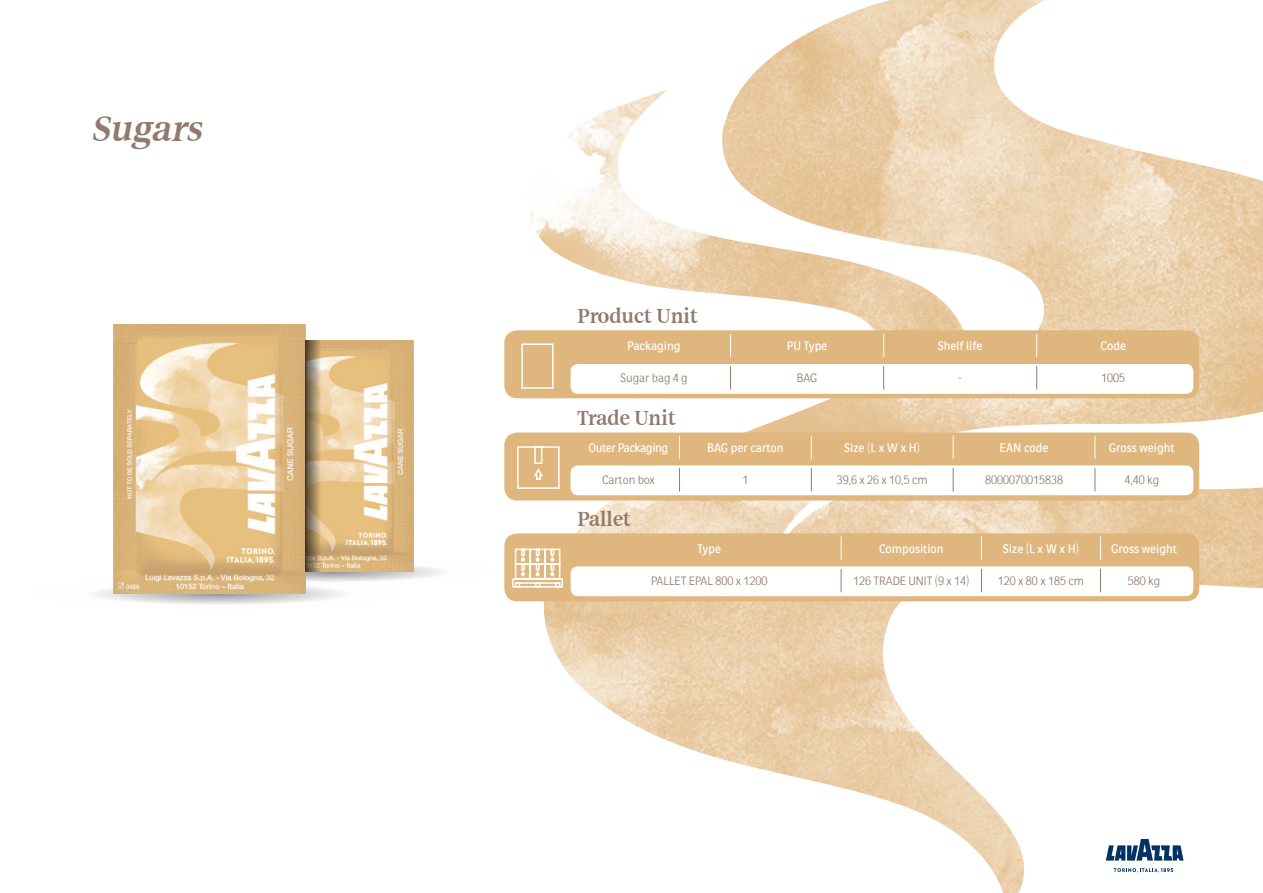
<style>
.page{position:relative;width:1263px;height:893px;background:#fff}
.page>*{position:absolute;margin:0;border:0;box-sizing:border-box;transform-origin:0 0}
.t1{font:italic 500 40.5px "LAVAZZ Atitle";color:#917a6d}
.t2{font:500 23.1px "LAVAZZ Atitle";color:#917a6d}
.t3{font:12px "LAVAZZ Atxt";color:#917a6d}
.t4{font:12px "LAVAZZ Atxtbook";color:#fff}
.t5{font:12px "LAVAZZ Atxtbook";letter-spacing:-.03em;color:#fff}
</style>
<div class="page">
<img style="left:525px;top:0;width:738px;height:893px">
<svg style="left:1114px;top:868px;width:59px;height:5px"></svg>
<svg style="left:1106px;top:839px;width:77px;height:22px"></svg>
<svg style="left:95px;top:566px;width:347px;height:39px"></svg>
<img style="left:320px;top:340px;width:94px;height:232px">
<img style="left:113px;top:324px;width:192px;height:269px">
<svg style="left:305px;top:340px;width:15px;height:232px;background:#907d5e"></svg>
<div style="left:504px;top:330px;width:695px;height:68px;background:#dfb77e;border-radius:13px"></div>
<div style="left:504px;top:432px;width:695px;height:68px;background:#dfb77e;border-radius:13px"></div>
<div style="left:504px;top:533px;width:695px;height:68px;background:#dfb77e;border-radius:13px"></div>
<div style="left:571px;top:364px;width:622px;height:30px;background:#fff;border-radius:7px"></div>
<div style="left:571px;top:465px;width:622px;height:30px;background:#fff;border-radius:7px"></div>
<div style="left:571px;top:566px;width:622px;height:30px;background:#fff;border-radius:7px"></div>
<svg style="left:730px;top:334px;width:1px;height:23px"></svg>
<svg style="left:883px;top:334px;width:1px;height:23px"></svg>
<svg style="left:1036px;top:334px;width:1px;height:23px"></svg>
<svg style="left:730px;top:366px;width:1px;height:23px"></svg>
<svg style="left:883px;top:366px;width:1px;height:23px"></svg>
<svg style="left:1036px;top:366px;width:1px;height:23px"></svg>
<svg style="left:679px;top:436px;width:1px;height:23px"></svg>
<svg style="left:811px;top:436px;width:1px;height:23px"></svg>
<svg style="left:953px;top:436px;width:1px;height:23px"></svg>
<svg style="left:1095px;top:436px;width:1px;height:23px"></svg>
<svg style="left:679px;top:468px;width:1px;height:23px"></svg>
<svg style="left:811px;top:468px;width:1px;height:23px"></svg>
<svg style="left:953px;top:468px;width:1px;height:23px"></svg>
<svg style="left:1095px;top:468px;width:1px;height:23px"></svg>
<svg style="left:841px;top:536px;width:1px;height:24px"></svg>
<svg style="left:981px;top:536px;width:1px;height:24px"></svg>
<svg style="left:1100px;top:536px;width:1px;height:24px"></svg>
<svg style="left:841px;top:569px;width:1px;height:23px"></svg>
<svg style="left:981px;top:569px;width:1px;height:23px"></svg>
<svg style="left:1100px;top:569px;width:1px;height:23px"></svg>
<svg style="left:512px;top:548px;width:51px;height:40px"></svg>
<svg style="left:517px;top:446px;width:43px;height:43px"></svg>
<div style="left:521px;top:343px;width:33px;height:46px;border:2px solid #fff"></div>
<h1 class="t1" style="left:91px;top:113px;width:118px">Sugars</h1>
<h2 class="t2" style="left:577px;top:308px;width:122px">Product Unit</h2>
<p class="t4" style="left:627px;top:340px;width:55px">Packaging</p>
<p class="t4" style="left:787px;top:340px;width:42px">PU Type</p>
<p class="t4" style="left:938px;top:340px;width:46px">Shelf life</p>
<p class="t4" style="left:1100px;top:340px;width:27px">Code</p>
<p class="t3" style="left:620px;top:372px;width:69px">Sugar bag 4 g</p>
<p class="t3" style="left:797px;top:372px;width:22px">BAG</p>
<p class="t3" style="left:958px;top:372px;width:5px">-</p>
<p class="t3" style="left:1101px;top:372px;width:25px">1005</p>
<h2 class="t2" style="left:577px;top:410px;width:100px">Trade Unit</h2>
<p class="t5" style="left:589px;top:442px;width:81px">Outer Packaging</p>
<p class="t4" style="left:707px;top:442px;width:78px">BAG per carton</p>
<p class="t4" style="left:844px;top:442px;width:78px">Size (L x W x H)</p>
<p class="t4" style="left:999px;top:442px;width:50px">EAN code</p>
<p class="t4" style="left:1109px;top:442px;width:67px">Gross weight</p>
<p class="t3" style="left:602px;top:474px;width:54px">Carton box</p>
<p class="t3" style="left:742px;top:474px;width:7px">1</p>
<p class="t3" style="left:837px;top:474px;width:92px">39,6 x 26 x 10,5 cm</p>
<p class="t3" style="left:985px;top:474px;width:79px">8000070015838</p>
<p class="t3" style="left:1124px;top:474px;width:36px">4,40 kg</p>
<h2 class="t2" style="left:577px;top:510px;width:55px">Pallet</h2>
<p class="t4" style="left:697px;top:543px;width:25px">Type</p>
<p class="t4" style="left:879px;top:543px;width:66px">Composition</p>
<p class="t4" style="left:1003px;top:543px;width:78px">Size (L x W x H)</p>
<p class="t4" style="left:1111px;top:543px;width:67px">Gross weight</p>
<p class="t3" style="left:651px;top:575px;width:118px">PALLET EPAL 800 x 1200</p>
<p class="t3" style="left:853px;top:575px;width:118px">126 TRADE UNIT (9 x 14)</p>
<p class="t3" style="left:998px;top:575px;width:88px">120 x 80 x 185 cm</p>
<p class="t3" style="left:1128px;top:575px;width:34px">580 kg</p>
</div>
